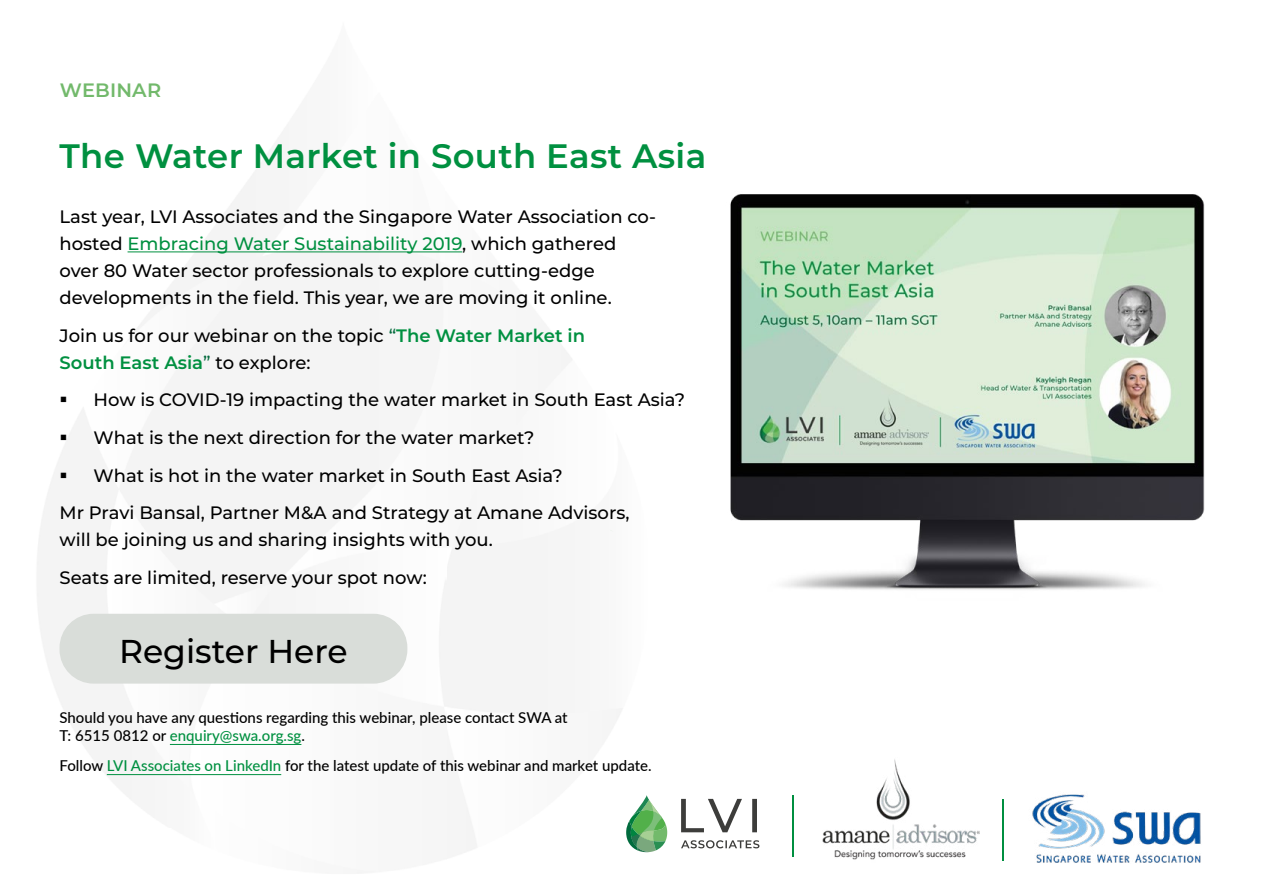
<style>
.page{position:relative;width:1263px;height:893px;background:#fff}
.page>*{position:absolute;margin:0;border:0;box-sizing:border-box;transform-origin:0 0}
.t1{font:600 33.9px "Montserrat";letter-spacing:.01em;color:#009040}
.t2{font:500 33px "Montserrat";color:#000}
.t3{font:600 19.35px "Montserrat";letter-spacing:.01em;color:#72b96b}
.t4{font:500 18px/27px "Montserrat";color:#000}
.t5{font:500 15px/18px "Lato";color:#000}
.s1{color:#009040}
.s2{color:#066b3f}
.s3{font-weight:600;color:#009040}
</style>
<div class="page">
<hr style="left:128px;top:251px;width:334px;height:1px;background:#009040">
<hr style="left:170px;top:744px;width:131px;height:1px;background:#009040">
<svg style="left:626px;top:795px;width:41px;height:57px"></svg>
<svg style="left:681px;top:799px;width:76px;height:33px"></svg>
<svg style="left:681px;top:840px;width:78px;height:8px"></svg>
<img style="left:1032px;top:794px;width:169px;height:69px">
<img style="left:822px;top:759px;width:158px;height:101px">
<hr style="left:792px;top:795px;width:1px;height:62px;background:#008f40">
<hr style="left:1002px;top:799px;width:2px;height:62px;background:#008f40">
<img style="left:570px;top:194px;width:635px;height:459px">
<hr style="left:107px;top:774px;width:174px;height:1px;background:#009040">
<div style="left:60px;top:614px;width:347px;height:70px;background:#d9ddd9;border-radius:34px"></div>
<p class="t3" style="left:60px;top:77px;width:103px">WEBINAR</p>
<h1 class="t1" style="left:60px;top:132px;width:648px">The Water Market in South East Asia</h1>
<p class="t4" style="left:60px;top:202px;width:598px">Last year, LVI Associates and the Singapore Water Association co&shy;hosted <span class="s1">Embracing Water Sustainability 2019</span>, which gathered over 80 Water sector professionals to explore cutting-edge developments in the field. This year, we are moving it online.</p>
<p class="t4" style="left:60px;top:321px;width:527px">Join us for our webinar on the topic <span class="s2">“</span><span class="s3">The Water Market in<br>South East Asia</span><span class="s2">”</span> to explore:</p>
<p class="t4" style="left:60px;top:386px;width:627px">▪ How is COVID-19 impacting the water market in South East Asia?</p>
<p class="t4" style="left:60px;top:423px;width:476px">▪ What is the next direction for the water market?</p>
<p class="t4" style="left:60px;top:456px;width:571px;line-height:37.7px">▪ What is hot in the water market in South East Asia?<br>Mr Pravi Bansal, Partner M&amp;A and Strategy at Amane Advisors,</p>
<p class="t4" style="left:60px;top:520px;width:435px;line-height:37.7px">will be joining us and sharing insights with you.<br>Seats are limited, reserve your spot now:</p>
<h2 class="t2" style="left:119px;top:628px;width:230px">Register Here</h2>
<p class="t5" style="left:60px;top:708px;width:510px">Should you have any questions regarding this webinar, please contact SWA at<br>T: 6515 0812 or <span class="s1">enquiry@swa.org.sg</span>.</p>
<p class="t5" style="left:60px;top:756px;width:594px">Follow <span class="s1">LVI Associates on LinkedIn</span> for the latest update of this webinar and market update.</p>
</div>
